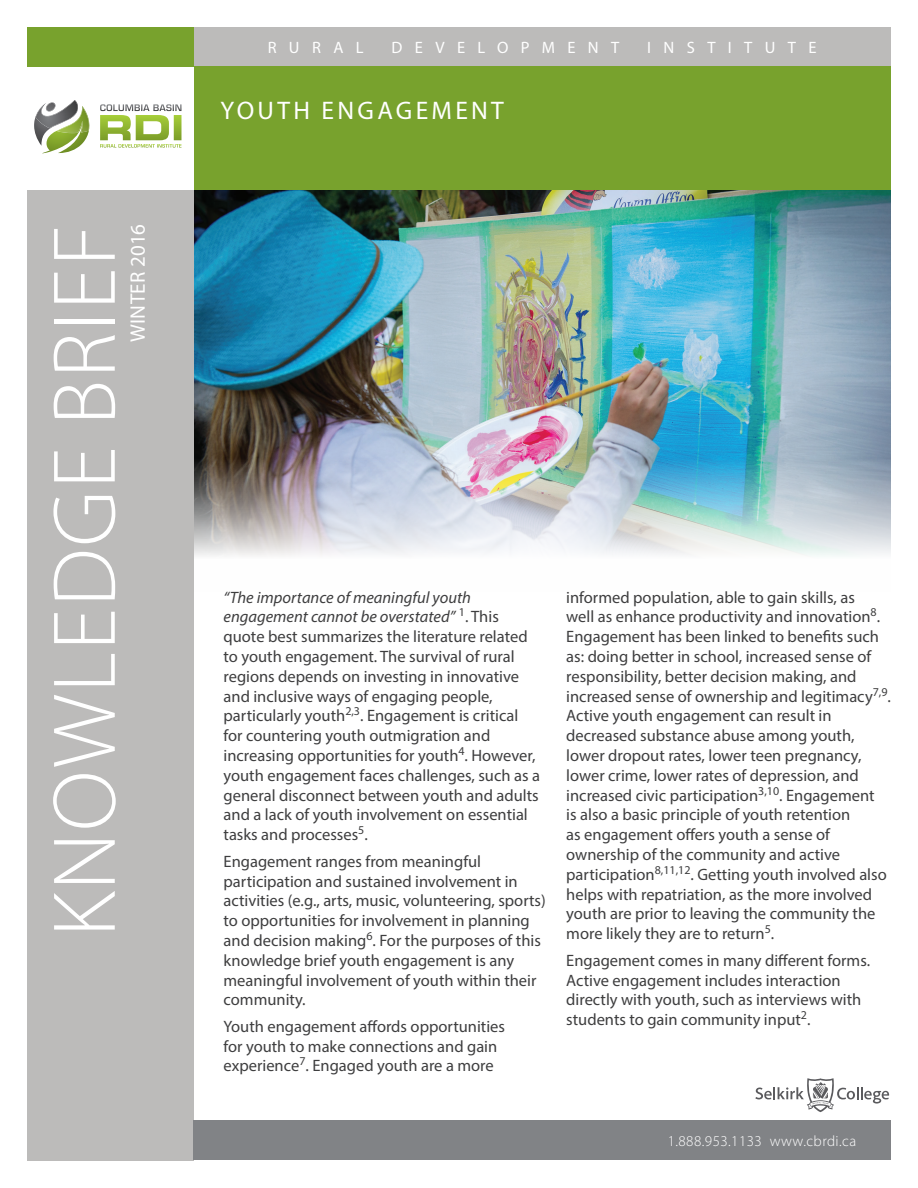
<style>
.page{position:relative;width:918px;height:1188px;background:#fff}
.page>*{position:absolute;margin:0;border:0;box-sizing:border-box;transform-origin:0 0}
.t1{font:300 90px "Myriad Pro";letter-spacing:.02em;color:#fff}
.t2{font:25.5px "Myriad Pro";letter-spacing:.13em;color:#fff}
.t3{font:21px "Myriad Pro";letter-spacing:.02em;color:#fff}
.t4{font:16.5px/19.8px "Myriad Pro";color:#3e3e3f}
.t5{font:16.5px "Myriad Pro";letter-spacing:.75em;color:#fff}
.t6{font:300 15px "Myriad Pro";letter-spacing:.03em;color:#fff}
.s1{font-style:italic}
</style>
<div class="page">
<img style="left:193px;top:190px;width:698px;height:402px">
<div style="left:193px;top:27px;width:698px;height:40px;background:#bcbbba"></div>
<div style="left:27px;top:190px;width:166px;height:971px;background:#bcbbba"></div>
<div style="left:193px;top:67px;width:698px;height:123px;background:#78a22d"></div>
<div style="left:27px;top:27px;width:166px;height:40px;background:#78a22d"></div>
<svg style="left:42px;top:100px;width:48px;height:53px"></svg>
<svg style="left:100px;top:104px;width:82px;height:44px"></svg>
<img style="left:57px;top:107px;width:32px;height:26px">
<img style="left:36px;top:101px;width:42px;height:27px">
<div style="left:193px;top:1120px;width:698px;height:40px;background:#818386"></div>
<svg style="left:755px;top:1078px;width:134px;height:34px"></svg>
<h1 class="t1" style="left:31px;top:937px;width:714px;rotate:-90deg">KNOWLEDGE BRIEF</h1>
<p class="t3" style="left:125px;top:342px;width:120px;rotate:-90deg">WINTER 2016</p>
<p class="t5" style="left:268px;top:37px;width:97px">RURAL</p>
<p class="t5" style="left:392px;top:37px;width:229px">DEVELOPMENT</p>
<p class="t5" style="left:647px;top:37px;width:171px">INSTITUTE</p>
<h2 class="t2" style="left:221px;top:95px;width:285px">YOUTH ENGAGEMENT</h2>
<p class="t4" style="left:224px;top:587px;width:318px"><span class="s1">“The importance of meaningful youth engagement cannot be overstated”</span> <sup>1</sup>. This quote best summarizes the literature related to youth engagement. The survival of rural regions depends on investing in innovative and inclusive ways of engaging people, particularly youth<sup>2,3</sup>. Engagement is critical for countering youth outmigration and increasing opportunities for youth<sup>4</sup>. However, youth engagement faces challenges, such as a general disconnect between youth and adults and a lack of youth involvement on essential tasks and processes<sup>5</sup>.</p>
<p class="t4" style="left:224px;top:851px;width:324px">Engagement ranges from meaningful participation and sustained involvement in activities (e.g., arts, music, volunteering, sports) to opportunities for involvement in planning and decision making<sup>6</sup>. For the purposes of this knowledge brief youth engagement is any meaningful involvement of youth within their community.</p>
<p class="t4" style="left:224px;top:1016px;width:283px">Youth engagement affords opportunities for youth to make connections and gain experience<sup>7</sup>. Engaged youth are a more</p>
<p class="t4" style="left:566px;top:587px;width:326px">informed population, able to gain skills, as<br>well as enhance productivity and innovation<sup>8</sup>.<br>Engagement has been linked to benefits such as: doing better in school, increased sense of responsibility, better decision making, and increased sense of ownership and legitimacy<sup>7,9</sup>.<br>Active youth engagement can result in decreased substance abuse among youth, lower dropout rates, lower teen pregnancy, lower crime, lower rates of depression, and increased civic participation<sup>3,10</sup>. Engagement<br>is also a basic principle of youth retention<br>as engagement offers youth a sense of ownership of the community and active participation<sup>8,11,12</sup>. Getting youth involved also helps with repatriation, as the more involved youth are prior to leaving the community the more likely they are to return<sup>5</sup>.</p>
<p class="t4" style="left:566px;top:950px;width:305px">Engagement comes in many different forms.<br>Active engagement includes interaction directly with youth, such as interviews with students to gain community input<sup>2</sup>.</p>
<p class="t6" style="left:668px;top:1132px;width:190px">1.888.953.1133 www.cbrdi.ca</p>
</div>
